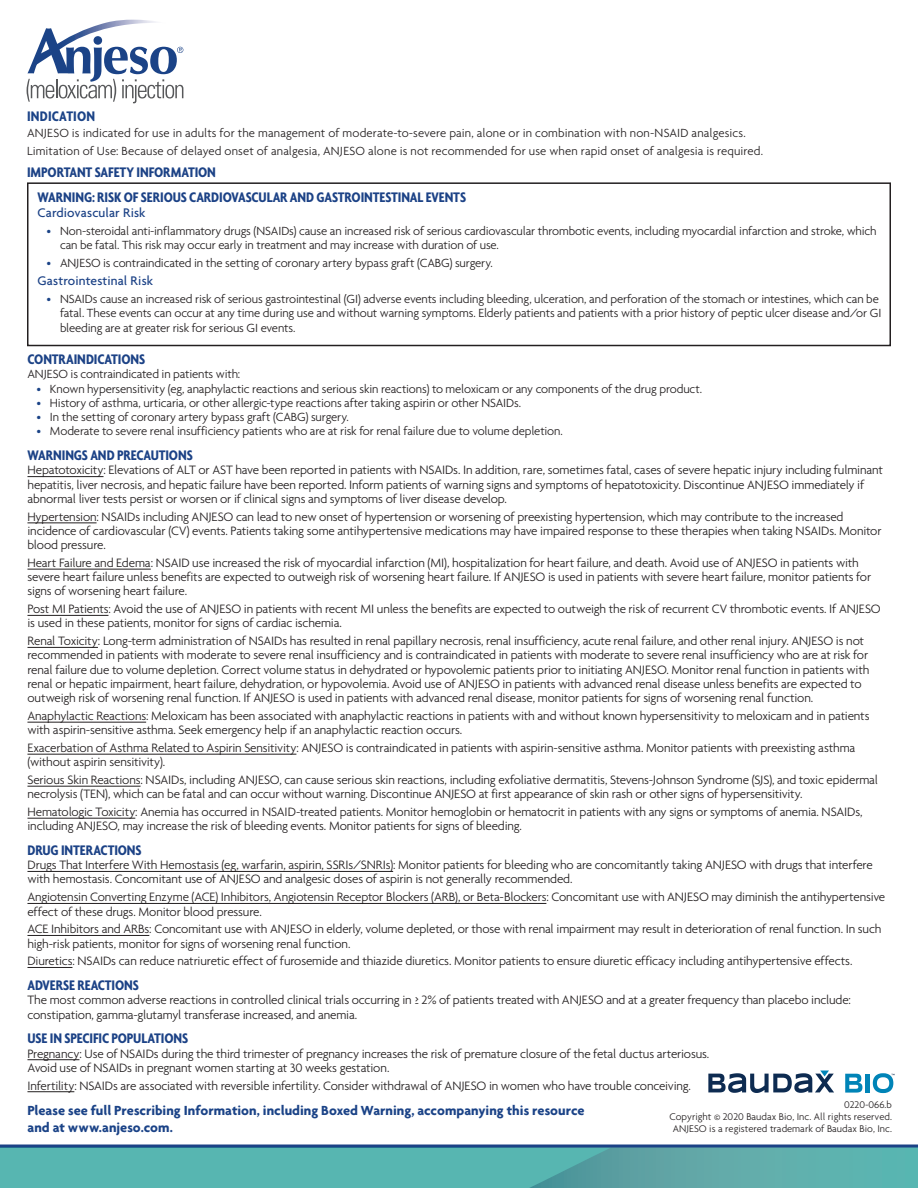
<style>
.page{position:relative;width:918px;height:1188px;background:#fff}
.page>*{position:absolute;margin:0;border:0;box-sizing:border-box;transform-origin:0 0}
.t1{font:700 condensed 15px/25px "Agenda";letter-spacing:-.005em;color:#1c4286}
.t2{font:700 condensed 15px "Agenda";letter-spacing:.01em;color:#1b4387}
.t3{font:700 14.25px/16.5px "Agenda";color:#1b4387}
.t4{font:500 13.5px "Agenda";letter-spacing:.005em;color:#1c4286}
.t5{font:300 13.2px/14.2px "Agenda";letter-spacing:-.015em;color:#231f20}
.t6{font:300 12.75px/14.2px "Agenda";letter-spacing:-.01em;color:#231f20}
.t7{font:300 10.5px/12px "Agenda";color:#231f20;text-align:right}
.s1{color:#1b4387}
</style>
<div class="page">
<svg style="left:611px;top:1148px;width:307px;height:40px;background:#5eacaa"></svg>
<div style="left:0;top:1148px;width:611px;height:40px;background:#57b6b1"></div>
<svg style="left:0;top:1144px;width:918px;height:4px;background:#3c6498"></svg>
<svg style="left:845px;top:1074px;width:17px;height:19px"></svg>
<hr style="left:866px;top:1074px;width:4px;height:19px;background:#0084b7">
<svg style="left:708px;top:1071px;width:126px;height:22px"></svg>
<svg style="left:873px;top:1073px;width:22px;height:20px"></svg>
<hr style="left:27px;top:476px;width:77px;height:1px;background:#231f20">
<hr style="left:27px;top:523px;width:70px;height:1px;background:#231f20">
<hr style="left:27px;top:569px;width:124px;height:1px;background:#231f20">
<hr style="left:27px;top:615px;width:81px;height:1px;background:#231f20">
<hr style="left:27px;top:647px;width:71px;height:1px;background:#231f20">
<hr style="left:27px;top:722px;width:119px;height:1px;background:#231f20">
<hr style="left:27px;top:754px;width:269px;height:1px;background:#231f20">
<hr style="left:27px;top:786px;width:114px;height:1px;background:#231f20">
<hr style="left:27px;top:818px;width:108px;height:1px;background:#231f20">
<hr style="left:27px;top:871px;width:366px;height:1px;background:#231f20">
<hr style="left:27px;top:903px;width:519px;height:1px;background:#231f20">
<hr style="left:27px;top:935px;width:122px;height:1px;background:#231f20">
<hr style="left:27px;top:967px;width:45px;height:1px;background:#231f20">
<hr style="left:27px;top:1059px;width:52px;height:1px;background:#231f20">
<hr style="left:27px;top:1091px;width:47px;height:1px;background:#231f20">
<div style="left:27px;top:182px;width:864px;height:164px;border:2px solid #231f20"></div>
<svg style="left:27px;top:20px;width:156px;height:83px"></svg>
<p class="t2" style="left:27px;top:108px;width:70px">INDICATION</p>
<p class="t6" style="left:27px;top:123px;width:738px;line-height:18.8px">ANJESO is indicated for use in adults for the management of moderate-to-severe pain, alone or in combination with non-NSAID analgesics.<br>Limitation of Use: Because of delayed onset of analgesia, ANJESO alone is not recommended for use when rapid onset of analgesia is required.</p>
<p class="t1" style="left:38px;top:159px;width:430px;text-indent:-10px">IMPORTANT SAFETY INFORMATION<br>WARNING: RISK OF SERIOUS CARDIOVASCULAR AND GASTROINTESTINAL EVENTS</p>
<p class="t4" style="left:38px;top:205px;width:110px">Cardiovascular Risk</p>
<p class="t6" style="left:60px;top:223px;width:818px;text-indent:-14px"><span class="s1">•</span> Non-steroidal anti-inflammatory drugs (NSAIDs) cause an increased risk of serious cardiovascular thrombotic events, including myocardial infarction and stroke, which can be fatal. This risk may occur early in treatment and may increase with duration of use.</p>
<p class="t6" style="left:46px;top:255px;width:448px"><span class="s1">•</span> ANJESO is contraindicated in the setting of coronary artery bypass graft (CABG) surgery.</p>
<p class="t4" style="left:38px;top:273px;width:117px">Gastrointestinal Risk</p>
<p class="t6" style="left:60px;top:292px;width:823px;text-indent:-14px"><span class="s1">•</span> NSAIDs cause an increased risk of serious gastrointestinal (GI) adverse events including bleeding, ulceration, and perforation of the stomach or intestines, which can be fatal. These events can occur at any time during use and without warning symptoms. Elderly patients and patients with a prior history of peptic ulcer disease and/or GI bleeding are at greater risk for serious GI events.</p>
<p class="t1" style="left:27px;top:346px;width:119px">CONTRAINDICATIONS</p>
<p class="t6" style="left:27px;top:367px;width:214px">ANJESO is contraindicated in patients with:</p>
<p class="t6" style="left:36px;top:381px;width:667px"><span class="s1">•</span> Known hypersensitivity (eg, anaphylactic reactions and serious skin reactions) to meloxicam or any components of the drug product.</p>
<p class="t6" style="left:36px;top:395px;width:486px"><span class="s1">•</span> History of asthma, urticaria, or other allergic-type reactions after taking aspirin or other NSAIDs.</p>
<p class="t6" style="left:36px;top:410px;width:314px"><span class="s1">•</span> In the setting of coronary artery bypass graft (CABG) surgery.</p>
<p class="t6" style="left:36px;top:424px;width:528px"><span class="s1">•</span> Moderate to severe renal insufficiency patients who are at risk for renal failure due to volume depletion.</p>
<p class="t1" style="left:27px;top:442px;width:167px">WARNINGS AND PRECAUTIONS</p>
<p class="t5" style="left:27px;top:463px;width:857px">Hepatotoxicity: Elevations of ALT or AST have been reported in patients with NSAIDs. In addition, rare, sometimes fatal, cases of severe hepatic injury including fulminant hepatitis, liver necrosis, and hepatic failure have been reported. Inform patients of warning signs and symptoms of hepatotoxicity. Discontinue ANJESO immediately if abnormal liver tests persist or worsen or if clinical signs and symptoms of liver disease develop.</p>
<p class="t5" style="left:27px;top:509px;width:856px">Hypertension: NSAIDs including ANJESO can lead to new onset of hypertension or worsening of preexisting hypertension, which may contribute to the increased incidence of cardiovascular (CV) events. Patients taking some antihypertensive medications may have impaired response to these therapies when taking NSAIDs. Monitor blood pressure.</p>
<p class="t5" style="left:27px;top:555px;width:845px">Heart Failure and Edema: NSAID use increased the risk of myocardial infarction (MI), hospitalization for heart failure, and death. Avoid use of ANJESO in patients with severe heart failure unless benefits are expected to outweigh risk of worsening heart failure. If ANJESO is used in patients with severe heart failure, monitor patients for signs of worsening heart failure.</p>
<p class="t5" style="left:27px;top:602px;width:855px">Post MI Patients: Avoid the use of ANJESO in patients with recent MI unless the benefits are expected to outweigh the risk of recurrent CV thrombotic events. If ANJESO is used in these patients, monitor for signs of cardiac ischemia.</p>
<p class="t5" style="left:27px;top:634px;width:843px">Renal Toxicity: Long-term administration of NSAIDs has resulted in renal papillary necrosis, renal insufficiency, acute renal failure, and other renal injury. ANJESO is not recommended in patients with moderate to severe renal insufficiency and is contraindicated in patients with moderate to severe renal insufficiency who are at risk for renal failure due to volume depletion. Correct volume status in dehydrated or hypovolemic patients prior to initiating ANJESO. Monitor renal function in patients with renal or hepatic impairment, heart failure, dehydration, or hypovolemia. Avoid use of ANJESO in patients with advanced renal disease unless benefits are expected to outweigh risk of worsening renal function. If ANJESO is used in patients with advanced renal disease, monitor patients for signs of worsening renal function.</p>
<p class="t5" style="left:27px;top:708px;width:844px">Anaphylactic Reactions: Meloxicam has been associated with anaphylactic reactions in patients with and without known hypersensitivity to meloxicam and in patients with aspirin-sensitive asthma. Seek emergency help if an anaphylactic reaction occurs.</p>
<p class="t5" style="left:27px;top:740px;width:829px">Exacerbation of Asthma Related to Aspirin Sensitivity: ANJESO is contraindicated in patients with aspirin-sensitive asthma. Monitor patients with preexisting asthma (without aspirin sensitivity).</p>
<p class="t5" style="left:27px;top:772px;width:852px">Serious Skin Reactions: NSAIDs, including ANJESO, can cause serious skin reactions, including exfoliative dermatitis, Stevens-Johnson Syndrome (SJS), and toxic epidermal necrolysis (TEN), which can be fatal and can occur without warning. Discontinue ANJESO at first appearance of skin rash or other signs of hypersensitivity.</p>
<p class="t5" style="left:27px;top:804px;width:837px">Hematologic Toxicity: Anemia has occurred in NSAID-treated patients. Monitor hemoglobin or hematocrit in patients with any signs or symptoms of anemia. NSAIDs, including ANJESO, may increase the risk of bleeding events. Monitor patients for signs of bleeding.</p>
<p class="t1" style="left:27px;top:837px;width:116px">DRUG INTERACTIONS</p>
<p class="t5" style="left:27px;top:858px;width:847px">Drugs That Interfere With Hemostasis (eg, warfarin, aspirin, SSRIs/SNRIs): Monitor patients for bleeding who are concomitantly taking ANJESO with drugs that interfere with hemostasis. Concomitant use of ANJESO and analgesic doses of aspirin is not generally recommended.</p>
<p class="t5" style="left:27px;top:890px;width:859px">Angiotensin Converting Enzyme (ACE) Inhibitors, Angiotensin Receptor Blockers (ARB), or Beta-Blockers: Concomitant use with ANJESO may diminish the antihypertensive effect of these drugs. Monitor blood pressure.</p>
<p class="t5" style="left:27px;top:922px;width:855px">ACE Inhibitors and ARBs: Concomitant use with ANJESO in elderly, volume depleted, or those with renal impairment may result in deterioration of renal function. In such high-risk patients, monitor for signs of worsening renal function.</p>
<p class="t5" style="left:27px;top:954px;width:827px">Diuretics: NSAIDs can reduce natriuretic effect of furosemide and thiazide diuretics. Monitor patients to ensure diuretic efficacy including antihypertensive effects.</p>
<p class="t1" style="left:27px;top:972px;width:113px">ADVERSE REACTIONS</p>
<p class="t5" style="left:27px;top:993px;width:825px">The most common adverse reactions in controlled clinical trials occurring in ≥ 2% of patients treated with ANJESO and at a greater frequency than placebo include: constipation, gamma-glutamyl transferase increased, and anemia.</p>
<p class="t1" style="left:27px;top:1026px;width:162px">USE IN SPECIFIC POPULATIONS</p>
<p class="t5" style="left:27px;top:1046px;width:683px">Pregnancy: Use of NSAIDs during the third trimester of pregnancy increases the risk of premature closure of the fetal ductus arteriosus.<br>Avoid use of NSAIDs in pregnant women starting at 30 weeks gestation.</p>
<p class="t5" style="left:27px;top:1078px;width:665px">Infertility: NSAIDs are associated with reversible infertility. Consider withdrawal of ANJESO in women who have trouble conceiving.</p>
<p class="t3" style="left:27px;top:1102px;width:559px">Please see full Prescribing Information, including Boxed Warning, accompanying this resource and at www.anjeso.com.</p>
<p class="t7" style="left:670px;top:1098px;width:224px">0220-066.b<br>Copyright © 2020 Baudax Bio, Inc. All rights reserved.<br>ANJESO is a registered trademark of Baudax Bio, Inc.</p>
</div>
